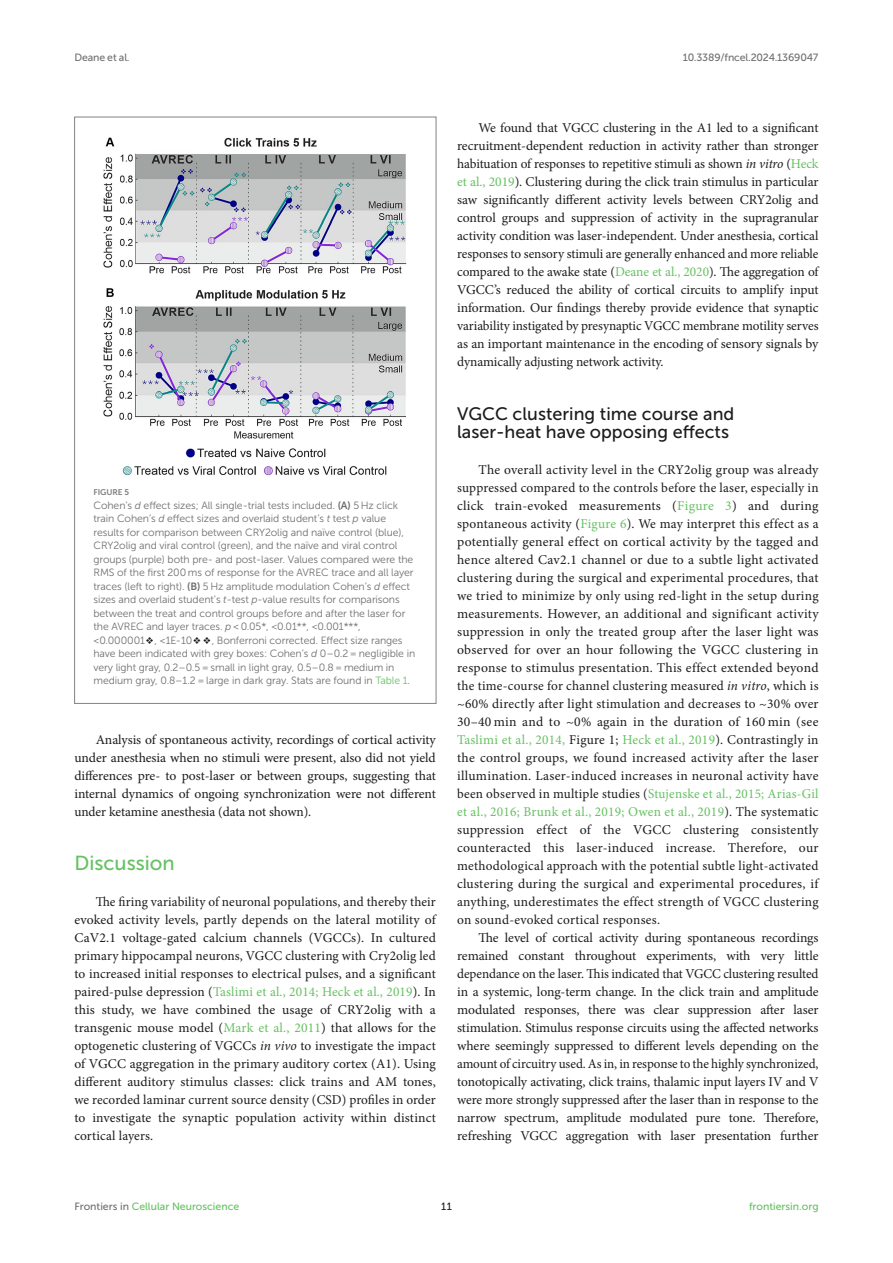
<style>
.page{position:relative;width:893px;height:1263px;background:#fff}
.page>*{position:absolute;margin:0;border:0;box-sizing:border-box;transform-origin:0 0}
.HEAD_1{font:20.25px "Museo Sans 500";color:#65c161}
.HEAD_2{font:18px/18px "Museo Sans 500";color:#1b1c1b}
.TEXT_FLUSH{font:13.5px/18px "Minion Pro";letter-spacing:.015em;color:#1b1c1b;text-align:justify}
.TEXT{font:13.5px/18px "Minion Pro";letter-spacing:-.005em;color:#1b1c1b;text-align:justify}
.FIG_LEG{font:10.5px/13.5px "Museo Sans 300";letter-spacing:-.01em;color:#706f70}
.t1{font:10.5px "Museo Sans 500";color:#65c161}
.t2{font:10.5px "Museo Sans 500";letter-spacing:-.015em;color:#706f70}
.t3{font:10.5px "Museo Sans 500";color:#1b1c1b}
.FIG_HD{font:8.25px "Museo Sans 700";letter-spacing:-.01em;color:#7e7f7f}
.s1{font-style:italic}
.s2{font-family:"Museo Sans 700"}
.s3{font-family:"MS P Gothic";font-size:9.75px;color:#1b1c1b}
.s4{color:#65c161}
.s5{color:#706f70}
</style>
<div class="page">
<img style="left:103px;top:137px;width:304px;height:339px">
<p class="t2" style="left:74px;top:51px;width:57px">Deane et al.</p>
<p class="t2" style="left:683px;top:51px;width:137px">10.3389/fncel.2024.1369047</p>
<p class="FIG_HD" style="left:94px;top:488px;width:37px">FIGURE 5</p>
<p class="FIG_LEG" style="left:94px;top:499px;width:323px">Cohen’s <span class="s1">d</span> effect sizes; All single-trial tests included. <span class="s2">(A)</span> 5 Hz click train Cohen’s <span class="s1">d</span> effect sizes and overlaid student’s <span class="s1">t</span> test <span class="s1">p</span> value results for comparison between CRY2olig and naïve control (blue), CRY2olig and viral control (green), and the naïve and viral control groups (purple) both pre- and post-laser. Values compared were the RMS of the first 200 ms of response for the AVREC trace and all layer traces (left to right). <span class="s2">(B)</span> 5 Hz amplitude modulation Cohen’s <span class="s1">d</span> effect sizes and overlaid student’s <span class="s1">t-</span>test <span class="s1">p-</span>value results for comparisons between the treat and control groups before and after the laser for the AVREC and layer traces. <span class="s1">p</span> &lt; 0.05*, &lt;0.01**, &lt;0.001***, &lt;0.000001<span class="s3">❖</span>, &lt;1E-10<span class="s3">❖❖</span>, Bonferroni corrected. Effect size ranges have been indicated with grey boxes: Cohen’s <span class="s1">d</span> 0–0.2 = negligible in very light gray, 0.2–0.5 = small in light gray, 0.5–0.8 = medium in medium gray, 0.8–1.2 = large in dark gray. Stats are found in <span class="s4">Table 1</span>.</p>
<p class="TEXT" style="left:74px;top:731px;width:363px;text-indent:21px">Analysis of spontaneous activity, recordings of cortical activity under anesthesia when no stimuli were present, also did not yield differences pre- to post-laser or between groups, suggesting that internal dynamics of ongoing synchronization were not different under ketamine anesthesia (data not shown).</p>
<p class="HEAD_1" style="left:74px;top:852px;width:102px">Discussion</p>
<p class="TEXT_FLUSH" style="left:74px;top:893px;width:363px;text-indent:21px">The firing variability of neuronal populations, and thereby their evoked activity levels, partly depends on the lateral motility of CaV2.1 voltage-gated calcium channels (VGCCs). In cultured primary hippocampal neurons, VGCC clustering with Cry2olig led to increased initial responses to electrical pulses, and a significant paired-pulse depression (<span class="s4">Taslimi et al., 2014; Heck et al., 2019</span>). In this study, we have combined the usage of CRY2olig with a transgenic mouse model (<span class="s4">Mark et al., 2011</span>) that allows for the optogenetic clustering of VGCCs <span class="s1">in vivo</span> to investigate the impact of VGCC aggregation in the primary auditory cortex (A1). Using different auditory stimulus classes: click trains and AM tones, we recorded laminar current source density (CSD) profiles in order to investigate the synaptic population activity within distinct cortical layers.</p>
<p class="TEXT" style="left:457px;top:119px;width:363px;text-indent:21px">We found that VGCC clustering in the A1 led to a significant recruitment-dependent reduction in activity rather than stronger habituation of responses to repetitive stimuli as shown <span class="s1">in vitro</span> (<span class="s4">Heck et al., 2019</span>). Clustering during the click train stimulus in particular saw significantly different activity levels between CRY2olig and control groups and suppression of activity in the supragranular activity condition was laser-independent. Under anesthesia, cortical responses to sensory stimuli are generally enhanced and more reliable compared to the awake state (<span class="s4">Deane et al., 2020</span>). The aggregation of VGCC’s reduced the ability of cortical circuits to amplify input information. Our findings thereby provide evidence that synaptic variability instigated by presynaptic VGCC membrane motility serves as an important maintenance in the encoding of sensory signals by dynamically adjusting network activity.</p>
<p class="HEAD_2" style="left:457px;top:405px;width:279px">VGCC clustering time course and laser-heat have opposing effects</p>
<p class="TEXT_FLUSH" style="left:457px;top:461px;width:363px;text-indent:21px">The overall activity level in the CRY2olig group was already suppressed compared to the controls before the laser, especially in click train-evoked measurements (<span class="s4">Figure 3</span>) and during spontaneous activity (<span class="s4">Figure 6</span>). We may interpret this effect as a potentially general effect on cortical activity by the tagged and hence altered Cav2.1 channel or due to a subtle light activated clustering during the surgical and experimental procedures, that we tried to minimize by only using red-light in the setup during measurements. However, an additional and significant activity suppression in only the treated group after the laser light was observed for over an hour following the VGCC clustering in response to stimulus presentation. This effect extended beyond the time-course for channel clustering measured <span class="s1">in vitro</span>, which is ~60% directly after light stimulation and decreases to ~30% over 30–40 min and to ~0% again in the duration of 160 min (see <span class="s4">Taslimi et al., 2014,</span> Figure 1; <span class="s4">Heck et al., 2019</span>). Contrastingly in the control groups, we found increased activity after the laser illumination. Laser-induced increases in neuronal activity have been observed in multiple studies (<span class="s4">Stujenske et al., 2015; Arias-Gil et al., 2016; Brunk et al., 2019; Owen et al., 2019</span>). The systematic suppression effect of the VGCC clustering consistently counteracted this laser-induced increase. Therefore, our methodological approach with the potential subtle light-activated clustering during the surgical and experimental procedures, if anything, underestimates the effect strength of VGCC clustering on sound-evoked cortical responses.</p>
<p class="TEXT" style="left:457px;top:929px;width:363px;text-indent:21px">The level of cortical activity during spontaneous recordings remained constant throughout experiments, with very little dependance on the laser. This indicated that VGCC clustering resulted in a systemic, long-term change. In the click train and amplitude modulated responses, there was clear suppression after laser stimulation. Stimulus response circuits using the affected networks where seemingly suppressed to different levels depending on the amount of circuitry used. As in, in response to the highly synchronized, tonotopically activating, click trains, thalamic input layers IV and V were more strongly suppressed after the laser than in response to the narrow spectrum, amplitude modulated pure tone. Therefore, refreshing VGCC aggregation with laser presentation further</p>
<p class="t1" style="left:74px;top:1200px;width:166px"><span class="s5">Frontiers in</span> Cellular Neuroscience</p>
<p class="t3" style="left:441px;top:1200px;width:12px">11</p>
<p class="t1" style="left:749px;top:1200px;width:71px">frontiersin.org</p>
</div>
